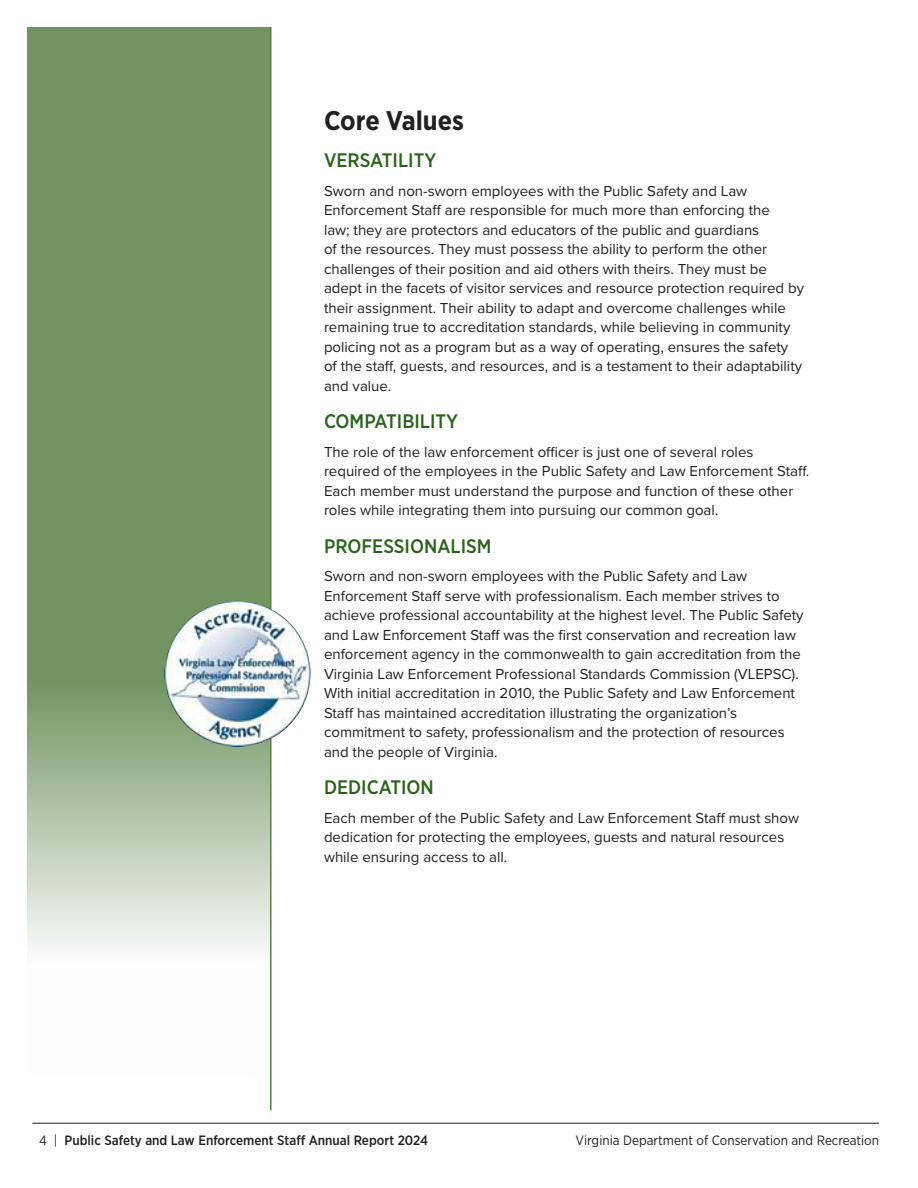
<style>
.page{position:relative;width:918px;height:1188px;background:#fff}
.page>*{position:absolute;margin:0;border:0;box-sizing:border-box;transform-origin:0 0}
.Headline{font:700 27px "Gotham Narrow";color:#231f20}
.Sub_head{font:500 19.5px "Gotham Narrow";color:#29621b}
.t1{font:15px/19.5px "Proxima Nova";color:#231f20}
.t2{font:500 13.5px "Gotham Narrow";color:#231f20}
.t3{font:13.5px "Gotham Narrow";color:#231f20}
.s1{font-weight:400}
</style>
<div class="page">
<hr style="left:32px;top:1123px;width:847px;height:1px;background:#231f20">
<svg style="left:27px;top:27px;width:243px;height:924px;background:#85a377"></svg>
<hr style="left:270px;top:27px;width:2px;height:1083px;background:#557f43">
<img style="left:164px;top:601px;width:146px;height:146px;border-radius:73px">
<p class="Headline" style="left:324px;top:103px;width:141px">Core Values</p>
<p class="Sub_head" style="left:324px;top:148px;width:114px">VERSATILITY</p>
<p class="t1" style="left:324px;top:180px;width:482px">Sworn and non-sworn employees with the Public Safety and Law Enforcement Staff are responsible for much more than enforcing the<br>law; they are protectors and educators of the public and guardians<br>of the resources. They must possess the ability to perform the other challenges of their position and aid others with theirs. They must be adept in the facets of visitor services and resource protection required by their assignment. Their ability to adapt and overcome challenges while remaining true to accreditation standards, while believing in community policing not as a program but as a way of operating, ensures the safety of the staff, guests, and resources, and is a testament to their adaptability and value.</p>
<p class="Sub_head" style="left:324px;top:409px;width:136px">COMPATIBILITY</p>
<p class="t1" style="left:324px;top:441px;width:487px">The role of the law enforcement officer is just one of several roles required of the employees in the Public Safety and Law Enforcement Staff.<br>Each member must understand the purpose and function of these other roles while integrating them into pursuing our common goal.</p>
<p class="Sub_head" style="left:324px;top:533px;width:169px">PROFESSIONALISM</p>
<p class="t1" style="left:324px;top:566px;width:481px">Sworn and non-sworn employees with the Public Safety and Law Enforcement Staff serve with professionalism. Each member strives to achieve professional accountability at the highest level. The Public Safety and Law Enforcement Staff was the first conservation and recreation law enforcement agency in the commonwealth to gain accreditation from the Virginia Law Enforcement Professional Standards Commission (VLEPSC).<br>With initial accreditation in 2010, the Public Safety and Law Enforcement Staff has maintained accreditation illustrating the organization’s commitment to safety, professionalism and the protection of resources and the people of Virginia.</p>
<p class="Sub_head" style="left:324px;top:775px;width:111px">DEDICATION</p>
<p class="t1" style="left:324px;top:807px;width:477px">Each member of the Public Safety and Law Enforcement Staff must show dedication for protecting the employees, guests and natural resources while ensuring access to all.</p>
<p class="t2" style="left:39px;top:1132px;width:391px"><span class="s1">4 |</span> Public Safety and Law Enforcement Staff Annual Report 2024</p>
<p class="t3" style="left:576px;top:1132px;width:305px">Virginia Department of Conservation and Recreation</p>
</div>
